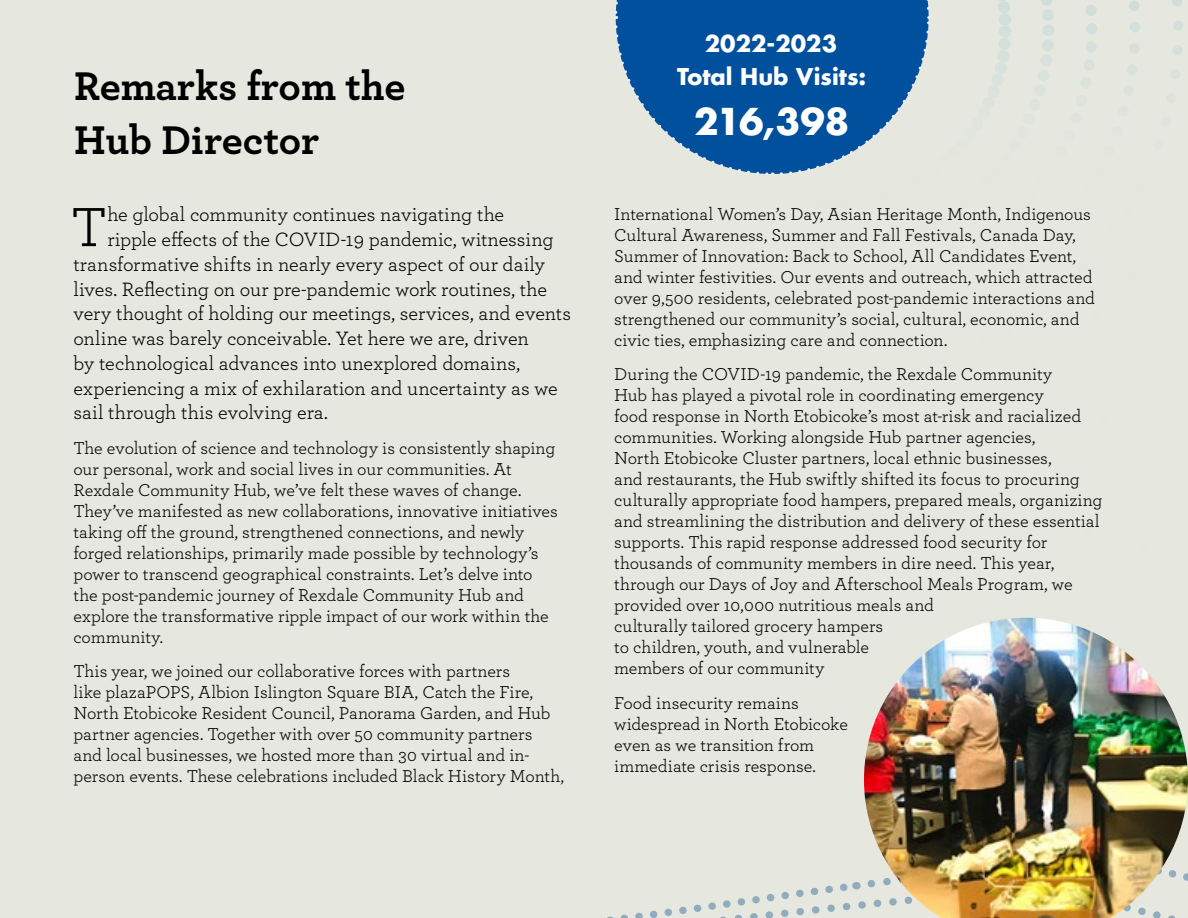
<style>
.page{position:relative;width:1188px;height:918px;background:#e6e7de}
.page>*{position:absolute;margin:0;border:0;box-sizing:border-box;transform-origin:0 0}
.text_1st_par{font:57.9px "Archer";color:#000}
.story_title{font:700 42px/54px "Archer";color:#000}
.Timeline{font:700 36px "Futura";letter-spacing:-.025em;color:#fff}
.Timeline-2{font:700 22.5px "Futura Std";color:#fff}
.text_1st_par-2{font:20.25px "Archer";letter-spacing:-.005em;color:#000}
.text{font:18px/21px "Archer";letter-spacing:-.005em;color:#000}
</style>
<div class="page">
<svg style="left:607px;top:882px;width:257px;height:36px"></svg>
<svg style="left:614px;top:0;width:569px;height:175px"></svg>
<img style="left:864px;top:618px;width:324px;height:300px">
<p class="story_title" style="left:74px;top:57px;width:333px">Remarks from the<br>Hub Director</p>
<p class="text_1st_par" style="left:71px;top:187px;width:38px">T</p>
<p class="text_1st_par-2" style="left:107px;top:201px;width:398px">he global community continues navigating the</p>
<p class="text_1st_par-2" style="left:107px;top:225px;width:448px">ripple effects of the COVID-19 pandemic, witnessing</p>
<p class="text_1st_par-2" style="left:73px;top:250px;width:473px">transformative shifts in nearly every aspect of our daily</p>
<p class="text_1st_par-2" style="left:73px;top:275px;width:475px">lives. Reflecting on our pre-pandemic work routines, the</p>
<p class="text_1st_par-2" style="left:73px;top:300px;width:499px">very thought of holding our meetings, services, and events</p>
<p class="text_1st_par-2" style="left:73px;top:324px;width:457px">online was barely conceivable. Yet here we are, driven</p>
<p class="text_1st_par-2" style="left:73px;top:349px;width:448px">by technological advances into unexplored domains,</p>
<p class="text_1st_par-2" style="left:73px;top:374px;width:486px">experiencing a mix of exhilaration and uncertainty as we</p>
<p class="text_1st_par-2" style="left:73px;top:399px;width:256px">sail through this evolving era.</p>
<p class="text" style="left:73px;top:437px;width:486px">The evolution of science and technology is consistently shaping our personal, work and social lives in our communities. At Rexdale Community Hub, we’ve felt these waves of change.<br>They’ve manifested as new collaborations, innovative initiatives taking off the ground, strengthened connections, and newly forged relationships, primarily made possible by technology’s power to transcend geographical constraints. Let’s delve into the post-pandemic journey of Rexdale Community Hub and explore the transformative ripple impact of our work within the community.</p>
<p class="text" style="left:73px;top:660px;width:492px">This year, we joined our collaborative forces with partners<br>like plazaPOPS, Albion Islington Square BIA, Catch the Fire, North Etobicoke Resident Council, Panorama Garden, and Hub partner agencies. Together with over 50 community partners and local businesses, we hosted more than 30 virtual and in&shy;person events. These celebrations included Black History Month,</p>
<p class="Timeline-2" style="left:705px;top:28px;width:134px">2022-2023</p>
<p class="Timeline-2" style="left:677px;top:62px;width:191px">Total Hub Visits:</p>
<p class="Timeline" style="left:694px;top:96px;width:157px">216,398</p>
<p class="text" style="left:614px;top:202px;width:482px">International Women’s Day, Asian Heritage Month, Indigenous Cultural Awareness, Summer and Fall Festivals, Canada Day, Summer of Innovation: Back to School, All Candidates Event, and winter festivities. Our events and outreach, which attracted over 9,500 residents, celebrated post-pandemic interactions and strengthened our community’s social, cultural, economic, and civic ties, emphasizing care and connection.</p>
<p class="text" style="left:614px;top:363px;width:490px">During the COVID-19 pandemic, the Rexdale Community<br>Hub has played a pivotal role in coordinating emergency<br>food response in North Etobicoke’s most at-risk and racialized communities. Working alongside Hub partner agencies,<br>North Etobicoke Cluster partners, local ethnic businesses,<br>and restaurants, the Hub swiftly shifted its focus to procuring culturally appropriate food hampers, prepared meals, organizing and streamlining the distribution and delivery of these essential supports. This rapid response addressed food security for thousands of community members in dire need. This year, through our Days of Joy and Afterschool Meals Program, we provided over 10,000 nutritious meals and<br>culturally tailored grocery hampers<br>to children, youth, and vulnerable<br>members of our community</p>
<p class="text" style="left:614px;top:691px;width:235px">Food insecurity remains widespread in North Etobicoke even as we transition from immediate crisis response.</p>
</div>
